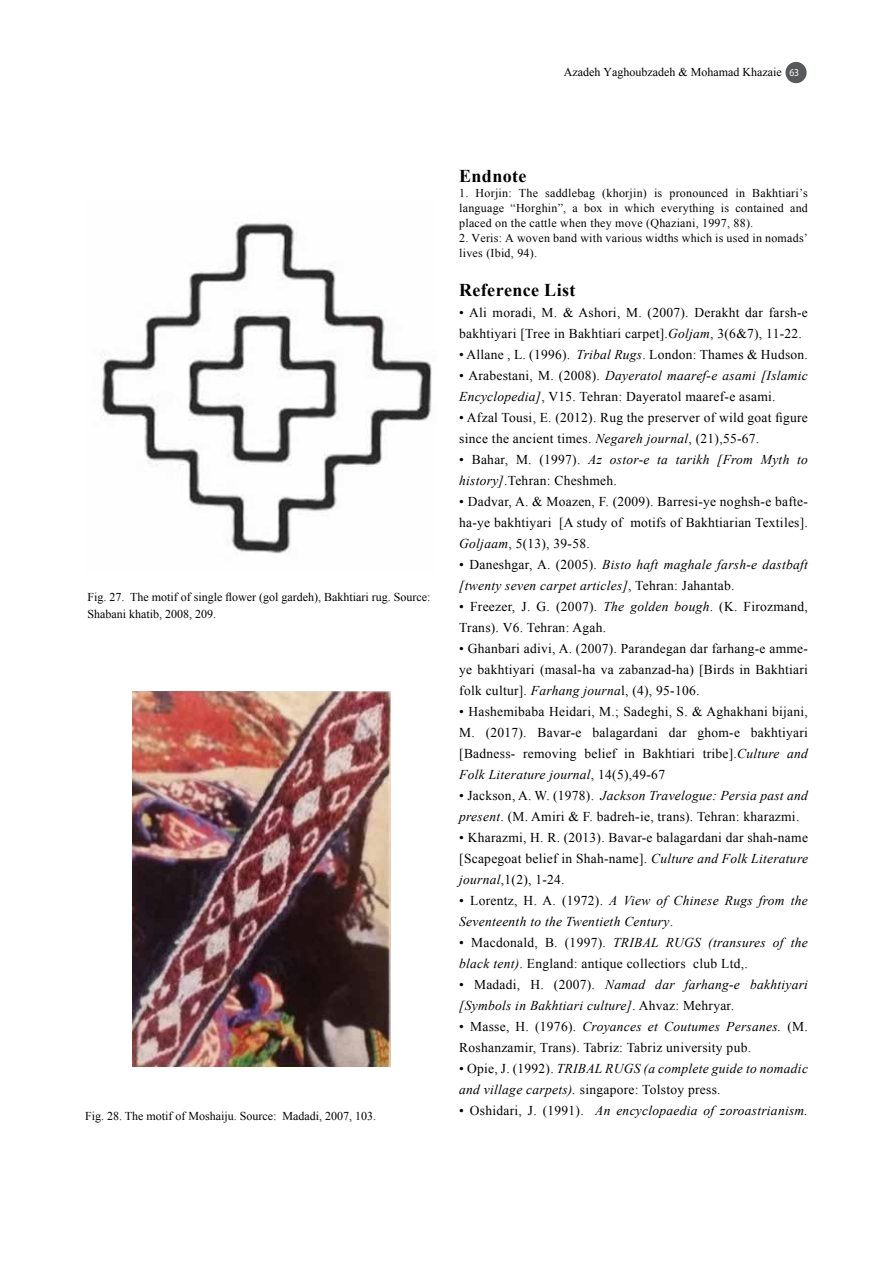
<style>
.page{position:relative;width:893px;height:1263px;background:#fff}
.page>*{position:absolute;margin:0;border:0;box-sizing:border-box;transform-origin:0 0}
.t1{font:700 18px "Times New Roman";letter-spacing:.02em;color:#000}
.t2{font:13.5px/21px "Times New Roman";letter-spacing:.02em;color:#000}
.t3{font:italic 13.5px/21px "Times New Roman";letter-spacing:.02em;color:#000}
.t4{font:12px/15px "Times New Roman";letter-spacing:.02em;color:#000}
.t5{font:12px/16.5px "Times New Roman";color:#000}
.t6{font:10.5px "Myriad Pro";color:#fff;scale:.92 1}
.s1{font-style:italic}
.s2{font-style:normal}
</style>
<div class="page">
<div style="left:785px;top:62px;width:22px;height:21px;background:#58595b;border-radius:50%"></div>
<img style="left:102px;top:223px;width:330px;height:331px">
<img style="left:133px;top:691px;width:257px;height:376px">
<p class="t5" style="left:564px;top:64px;width:219px">Azadeh Yaghoubzadeh &amp; Mohamad Khazaie</p>
<p class="t6" style="left:789px;top:66px;width:12px">63</p>
<p class="t5" style="left:87px;top:589px;width:130px">Fig. 27.<br>Shabani khatib, 2008, 209.</p>
<p class="t5" style="left:130px;top:589px;width:302px">The motif of single flower (gol gardeh ,) Bakhtiari rug. Source:</p>
<p class="t5" style="left:85px;top:1107px;width:193px">Fig. 28. The motif of Moshaiju. Source:</p>
<p class="t5" style="left:282px;top:1107px;width:95px">Madadi, 2007, 103.</p>
<h1 class="t1" style="left:459px;top:164px;width:69px">Endnote</h1>
<p class="t4" style="left:459px;top:186px;width:11px">1.</p>
<p class="t4" style="left:476px;top:186px;width:38px">Horjin:</p>
<p class="t4" style="left:519px;top:186px;width:21px">The</p>
<p class="t4" style="left:602px;top:186px;width:46px">(khorjin)</p>
<p class="t4" style="left:545px;top:186px;width:51px">saddlebag</p>
<p class="t4" style="left:654px;top:186px;width:10px">is</p>
<p class="t4" style="left:669px;top:186px;width:60px">pronounced</p>
<p class="t4" style="left:735px;top:186px;width:11px">in</p>
<p class="t4" style="left:752px;top:186px;width:57px">Bakhtiari s’</p>
<p class="t4" style="left:459px;top:201px;width:296px">language<br>placed on the cattle when they move (Qhaziani, 1997, 88 .(</p>
<p class="t4" style="left:459px;top:231px;width:350px">2. Veris A: woven band with various widths which is used in nomads‘ lives (Ibid, 94 .(</p>
<h1 class="t1" style="left:459px;top:277px;width:118px">Reference List</h1>
<p class="t2" style="left:459px;top:301px;width:350px">• Ali moradi M, . &amp; Ashori M, . (2007 .) Derakht dar farsh e-</p>
<p class="t2" style="left:459px;top:322px;width:344px">bakhtiyari [Tree in Bakhtiari carpet . ] <span class="s1">G o l j a m</span> &amp;6)3, , (7 1 1 - 2 2 .</p>
<p class="t2" style="left:577px;top:343px;width:233px"><span class="s1">Tribal Rugs</span>. London: Thames &amp; Hudson.</p>
<p class="t4" style="left:510px;top:201px;width:69px">“Horghin a,”</p>
<p class="t4" style="left:584px;top:201px;width:20px">box</p>
<p class="t4" style="left:609px;top:201px;width:11px">in</p>
<p class="t4" style="left:625px;top:201px;width:32px">which</p>
<p class="t4" style="left:661px;top:201px;width:55px">everything</p>
<p class="t4" style="left:721px;top:201px;width:10px">is</p>
<p class="t4" style="left:735px;top:201px;width:50px">contained</p>
<p class="t4" style="left:790px;top:201px;width:19px">and</p>
<p class="t2" style="left:459px;top:343px;width:112px">• Allane L, (. 1996 .)</p>
<p class="t2" style="left:459px;top:364px;width:350px">• Arabestani M, . (2008 .) <span class="s1">Dayeratol maaref e- asami [Islamic<br>Encyclopedia</span> V,<span class="s1">]</span> 15. Tehran: Dayeratol maaref e- asami.</p>
<p class="t2" style="left:459px;top:406px;width:350px">• Afzal Tousi E, (. 2012 .) Rug the preserver of wild goat figure</p>
<p class="t2" style="left:459px;top:427px;width:302px">since the ancient times. <span class="s1">Negareh journal</span> ), 21(,55-67.</p>
<p class="t3" style="left:797px;top:448px;width:12px">to</p>
<p class="t2" style="left:472px;top:448px;width:61px">Bahar M, .</p>
<p class="t2" style="left:539px;top:448px;width:42px">(1997 .)</p>
<p class="t3" style="left:676px;top:448px;width:35px">tarikh</p>
<p class="t3" style="left:761px;top:448px;width:30px">Myth</p>
<p class="t3" style="left:588px;top:448px;width:15px">Az</p>
<p class="t3" style="left:717px;top:448px;width:37px">[From</p>
<p class="t3" style="left:610px;top:448px;width:41px">ostor e-</p>
<p class="t3" style="left:657px;top:448px;width:12px">ta</p>
<p class="t2" style="left:459px;top:448px;width:159px">•<br><span class="s1">history</span> .<span class="s1">]</span> Tehran: Cheshmeh.</p>
<p class="t2" style="left:459px;top:490px;width:350px">• Dadvar A, . &amp; Moazen (.F, 2009 .) Barresi-ye noghsh e- bafte-</p>
<p class="t2" style="left:459px;top:533px;width:132px"><span class="s1">Goljaam</span> )5, 13 ,( 39-58.</p>
<p class="t3" style="left:459px;top:553px;width:350px"><span class="s2">• Daneshgar A, . (2005 .)</span> Bisto haft maghale farsh e- dastbaft</p>
<p class="t3" style="left:459px;top:574px;width:277px">[twenty seven carpet articles <span class="s2">,</span>] <span class="s2">Tehran: Jahantab.</span></p>
<p class="t2" style="left:744px;top:596px;width:66px">Firozmand,</p>
<p class="t2" style="left:459px;top:512px;width:94px">ha-ye bakhtiyari</p>
<p class="t2" style="left:559px;top:512px;width:65px">[A study of</p>
<p class="t2" style="left:630px;top:512px;width:179px">motifs of Bakhtiarian Textiles .[</p>
<p class="t2" style="left:556px;top:596px;width:42px">(2007 .)</p>
<p class="t3" style="left:603px;top:595px;width:22px">The</p>
<p class="t3" style="left:630px;top:595px;width:40px">golden</p>
<p class="t3" style="left:675px;top:595px;width:40px">bough<span class="s2">.</span></p>
<p class="t2" style="left:719px;top:596px;width:20px">(K.</p>
<p class="t2" style="left:470px;top:596px;width:81px">Freezer G. J, .</p>
<p class="t2" style="left:459px;top:596px;width:149px">•<br>Trans V.) 6. Tehran: Agah.</p>
<p class="t2" style="left:459px;top:659px;width:350px">ye bakhtiyari (masal-ha va zabanzad-ha) [Birds in Bakhtiari</p>
<p class="t2" style="left:459px;top:638px;width:350px">• Ghanbari adivi A, (. 2007 .) Parandegan dar farhang e- amme-</p>
<p class="t2" style="left:459px;top:680px;width:242px">folk cultur .] <span class="s1">Farhang journa</span>l , (4), 95-106.</p>
<p class="t2" style="left:459px;top:701px;width:350px;text-align:right">• Hashemibaba Heidari M, ; . Sadeghi .S, &amp; Aghakhani bijani, bakhtiyari</p>
<p class="t2" style="left:486px;top:722px;width:42px">(2017 .)</p>
<p class="t2" style="left:592px;top:722px;width:67px">balagardani</p>
<p class="t2" style="left:669px;top:722px;width:19px">dar</p>
<p class="t2" style="left:697px;top:722px;width:44px">ghom e-</p>
<p class="t2" style="left:459px;top:722px;width:17px">M.</p>
<p class="t2" style="left:537px;top:722px;width:46px">Bavar e-</p>
<p class="t2" style="left:459px;top:743px;width:58px">[Badness-</p>
<p class="t3" style="left:459px;top:763px;width:207px">Folk Literature journal<span class="s2">, 14 (5) ,49-67</span></p>
<p class="t3" style="left:601px;top:784px;width:209px">Jackson Travelogue: Persia past and</p>
<p class="t2" style="left:523px;top:743px;width:55px">removing</p>
<p class="t2" style="left:584px;top:743px;width:34px">belief</p>
<p class="t2" style="left:624px;top:743px;width:12px">in</p>
<p class="t2" style="left:643px;top:743px;width:54px">Bakhtiari</p>
<p class="t2" style="left:703px;top:743px;width:78px">tribe .] <span class="s1">Culture</span></p>
<p class="t3" style="left:787px;top:742px;width:22px">and</p>
<p class="t2" style="left:459px;top:785px;width:342px">• Jackson A, W. (. 1 9 7 8 .)<br><span class="s1">present</span> (. M. Amiri &amp; .F badreh-ie, trans .) Tehran: kharazmi.</p>
<p class="t2" style="left:459px;top:827px;width:350px">• Kharazmi H, R. (. 2013 .) Bavar e- balagardani dar shah-name</p>
<p class="t2" style="left:459px;top:848px;width:350px">[Scapegoat belief in Shah-name .] <span class="s1">Culture and Folk Literature</span></p>
<p class="t2" style="left:459px;top:869px;width:107px"><span class="s1">journal</span>,1 , (2) 1-24.</p>
<p class="t3" style="left:791px;top:890px;width:19px">the</p>
<p class="t2" style="left:562px;top:890px;width:90px">(1972 <span class="s1">A</span>.) <span class="s1">View</span></p>
<p class="t3" style="left:656px;top:890px;width:12px">of</p>
<p class="t3" style="left:673px;top:890px;width:47px">Chinese</p>
<p class="t3" style="left:759px;top:890px;width:27px">from</p>
<p class="t2" style="left:470px;top:890px;width:87px">Lorentz H, A. .</p>
<p class="t3" style="left:725px;top:890px;width:29px">Rugs</p>
<p class="t3" style="left:459px;top:890px;width:215px"><span class="s2">•<br></span>Seventeenth to the Twentieth Century<span class="s2">.</span></p>
<p class="t2" style="left:459px;top:932px;width:6px">•</p>
<p class="t2" style="left:471px;top:932px;width:88px">Macdonald B, .</p>
<p class="t2" style="left:565px;top:932px;width:42px">(1997 .)</p>
<p class="t3" style="left:708px;top:932px;width:59px">(transures</p>
<p class="t3" style="left:773px;top:932px;width:12px">of</p>
<p class="t3" style="left:791px;top:932px;width:19px">the</p>
<p class="t3" style="left:613px;top:932px;width:47px">TRIBAL</p>
<p class="t3" style="left:666px;top:932px;width:37px">RUGS</p>
<p class="t2" style="left:459px;top:953px;width:228px"><span class="s1">black tent</span> .<span class="s1">)</span> England: antique collectiors</p>
<p class="t2" style="left:693px;top:953px;width:56px">club Ltd,.</p>
<p class="t2" style="left:474px;top:974px;width:48px">Madadi,</p>
<p class="t2" style="left:554px;top:974px;width:42px">(2007 .)</p>
<p class="t3" style="left:605px;top:974px;width:42px">Namad</p>
<p class="t3" style="left:655px;top:974px;width:21px">dar</p>
<p class="t3" style="left:685px;top:974px;width:57px">farhang e-</p>
<p class="t2" style="left:530px;top:974px;width:15px">H.</p>
<p class="t3" style="left:459px;top:974px;width:276px"><span class="s2">•<br></span>[Symbols in Bakhtiari culture <span class="s2">.</span>] <span class="s2">Ahvaz: Mehryar.</span></p>
<p class="t3" style="left:750px;top:974px;width:59px">bakhtiyari</p>
<p class="t2" style="left:535px;top:1016px;width:42px">(1976 .)</p>
<p class="t2" style="left:787px;top:1016px;width:22px">(M.</p>
<p class="t3" style="left:582px;top:1016px;width:61px">Croyances</p>
<p class="t3" style="left:664px;top:1016px;width:57px">Coutumes</p>
<p class="t2" style="left:470px;top:1016px;width:60px">Masse H, .</p>
<p class="t3" style="left:726px;top:1016px;width:57px">Persanes.</p>
<p class="t3" style="left:648px;top:1016px;width:12px">et</p>
<p class="t2" style="left:459px;top:1016px;width:293px">•<br>Roshanzamir, Trans .) Tabriz: Tabriz university pub.</p>
<p class="t3" style="left:459px;top:1058px;width:350px"><span class="s2">• Opie (.J, 1992 .)</span> TRIBAL RUGS a( complete guide to nomadic</p>
<p class="t2" style="left:459px;top:1079px;width:263px"><span class="s1">and village carpets .)</span> singapore: Tolstoy press.</p>
<p class="t3" style="left:595px;top:1100px;width:214px">An encyclopaedia of zoroastrianism.</p>
<p class="t2" style="left:459px;top:1100px;width:126px">• Oshidari .J, (1991 .)</p>
</div>
